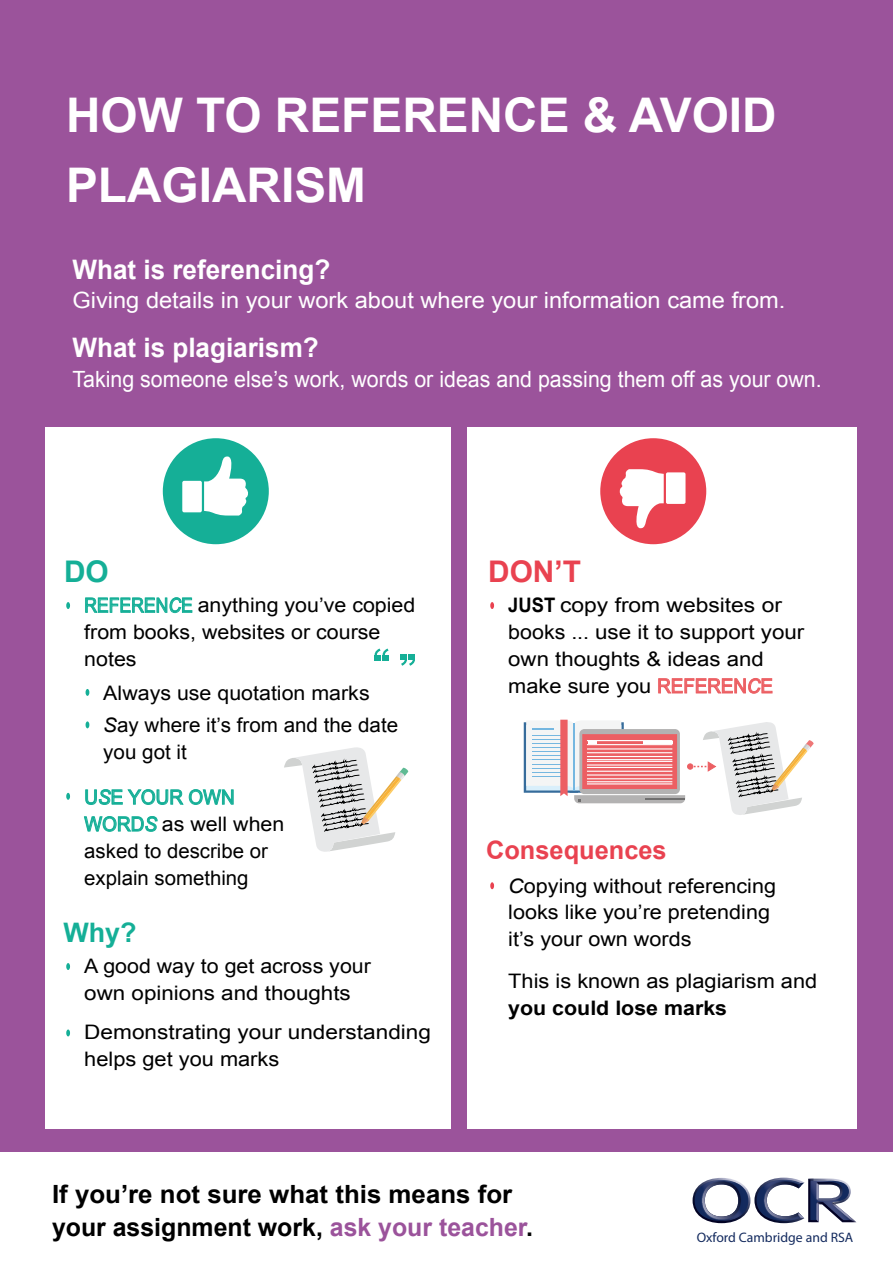
<style>
.page{position:relative;width:893px;height:1263px;background:#fff}
.page>*{position:absolute;margin:0;border:0;box-sizing:border-box;transform-origin:0 0}
.t1{font:700 47.7px/70.2px "Arial";color:#fff}
.t2{font:700 29.85px "Arial";color:#e94250}
.t3{font:700 29.85px "Arial";color:#15af97}
.t4{font:700 26.85px "Arial";color:#fff}
.t5{font:700 26.85px "Arial";color:#15af97}
.t6{font:700 25.35px "Arial";color:#e94250}
.t7{font:700 25.2px/32.8px "Arial";color:#000}
.t8{font:22.35px "Arial";color:#fff;scale:.96 1}
.t9{font:22.35px "Arial";color:#fff;scale:1.05 1}
.t10{font:19.95px/26.8px "Arial";color:#000;scale:1.07 1}
.t11{font:19.95px/26.8px "Arial";color:#000;scale:1.14 1}
.t12{font:19.95px/26.8px "Arial";color:#000;scale:1.08 1}
.t13{font:19.95px/26.8px "Arial";color:#000;scale:1.13 1}
.t14{font:19.95px/26.8px "Arial";color:#000;scale:1.09 1}
.t15{font:19.95px "Arial";color:#000}
.t16{font:13.8px "Myriad Pro";color:#132a5e}
.s1{color:#15af97}
.s2{font-style:italic;color:#15af97}
.s3{font-style:italic}
.s4{font-weight:700}
.s5{color:#ec5f63}
.s6{font-style:italic;color:#ec5f63}
.s7{color:#9b539b}
.s8{color:#010202}
</style>
<div class="page">
<div style="left:0;top:0;width:893px;height:1151px;background:#9b539b"></div>
<div style="left:45px;top:428px;width:406px;height:701px;background:#fff"></div>
<div style="left:468px;top:428px;width:389px;height:701px;background:#fff"></div>
<svg style="left:85px;top:598px;width:107px;height:15px"></svg>
<svg style="left:86px;top:789px;width:97px;height:16px"></svg>
<svg style="left:189px;top:789px;width:44px;height:16px"></svg>
<svg style="left:84px;top:816px;width:73px;height:15px"></svg>
<div style="left:163px;top:438px;width:106px;height:106px;background:#15af97;border-radius:50%"></div>
<div style="left:182px;top:481px;width:20px;height:31px;background:#fff;border-radius:2px"></div>
<svg style="left:204px;top:456px;width:44px;height:59px"></svg>
<svg style="left:66px;top:602px;width:4px;height:7px"></svg>
<svg style="left:66px;top:793px;width:4px;height:7px"></svg>
<svg style="left:66px;top:963px;width:4px;height:7px"></svg>
<svg style="left:66px;top:1029px;width:4px;height:7px"></svg>
<svg style="left:86px;top:689px;width:3px;height:7px"></svg>
<svg style="left:86px;top:721px;width:3px;height:7px"></svg>
<svg style="left:401px;top:654px;width:14px;height:12px"></svg>
<svg style="left:374px;top:648px;width:15px;height:12px"></svg>
<svg style="left:284px;top:747px;width:125px;height:105px"></svg>
<svg style="left:658px;top:678px;width:114px;height:15px"></svg>
<div style="left:600px;top:438px;width:106px;height:106px;background:#e94250;border-radius:50%"></div>
<div style="left:666px;top:472px;width:19px;height:32px;background:#fff;border-radius:2px"></div>
<svg style="left:619px;top:469px;width:45px;height:59px"></svg>
<svg style="left:490px;top:602px;width:4px;height:7px"></svg>
<svg style="left:490px;top:882px;width:4px;height:7px"></svg>
<svg style="left:524px;top:720px;width:290px;height:95px"></svg>
<hr style="left:532px;top:728px;width:22px;height:2px;background:#75b7e0">
<hr style="left:573px;top:723px;width:2px;height:67px;background:#75b7e0">
<svg style="left:693px;top:1177px;width:163px;height:46px"></svg>
<p class="t1" style="left:66px;top:82px;width:712px">HOW TO REFERENCE &amp; AVOID<br>PLAGIARISM</p>
<p class="t4" style="left:73px;top:252px;width:259px">What is referencing?</p>
<p class="t9" style="left:73px;top:285px;width:680px">Giving details in your work about where your information came from.</p>
<p class="t4" style="left:73px;top:330px;width:248px">What is plagiarism?</p>
<p class="t8" style="left:73px;top:364px;width:782px">Taking someone else’s work, words or ideas and passing them off as your own.</p>
<p class="t3" style="left:64px;top:552px;width:46px">DO</p>
<p class="t10" style="left:84px;top:592px;width:311px"><span class="s1">REFEREN</span><span class="s2">C</span><span class="s1">E</span> anything you’ve copied from books, websites or course notes</p>
<p class="t10" style="left:103px;top:677px;width:277px;line-height:32.4px">Always use quotation marks<br><span class="s3">S</span>ay where it’s from and the date</p>
<p class="t15" style="left:103px;top:739px;width:85px">you got it</p>
<p class="t10" style="left:84px;top:784px;width:189px"><span class="s1">U</span><span class="s2">S</span><span class="s1">E YOUR OWN<br>WORD</span><span class="s2">S</span> as well when asked to describe or explain something</p>
<p class="t5" style="left:63px;top:915px;width:75px">Why?</p>
<p class="t10" style="left:84px;top:953px;width:269px">A good way to get across your own opinions and thoughts</p>
<p class="t13" style="left:84px;top:1019px;width:308px">Demonstrating your understanding helps get you marks</p>
<p class="t2" style="left:488px;top:552px;width:94px">DON’T</p>
<p class="t11" style="left:508px;top:592px;width:261px"><span class="s4">JUST</span> copy from websites or books ... use it to support your own thoughts &amp; ideas and make sure you <span class="s5">REFEREN</span><span class="s6">C</span><span class="s5">E</span></p>
<p class="t6" style="left:486px;top:833px;width:182px">Consequences</p>
<p class="t12" style="left:508px;top:872px;width:249px"><span class="s3">C</span>opying without referencing looks like you’re pretending it’s your own words</p>
<p class="t14" style="left:508px;top:967px;width:285px">This is known as plagiarism and <span class="s4">you could lose marks</span></p>
<p class="t7" style="left:52px;top:1178px;width:483px">If you’re not sure what this means for your assignment work, <span class="s7">ask your teacher</span><span class="s8">.</span></p>
<p class="t16" style="left:697px;top:1229px;width:158px">Oxford Cambridge and RSA</p>
</div>
